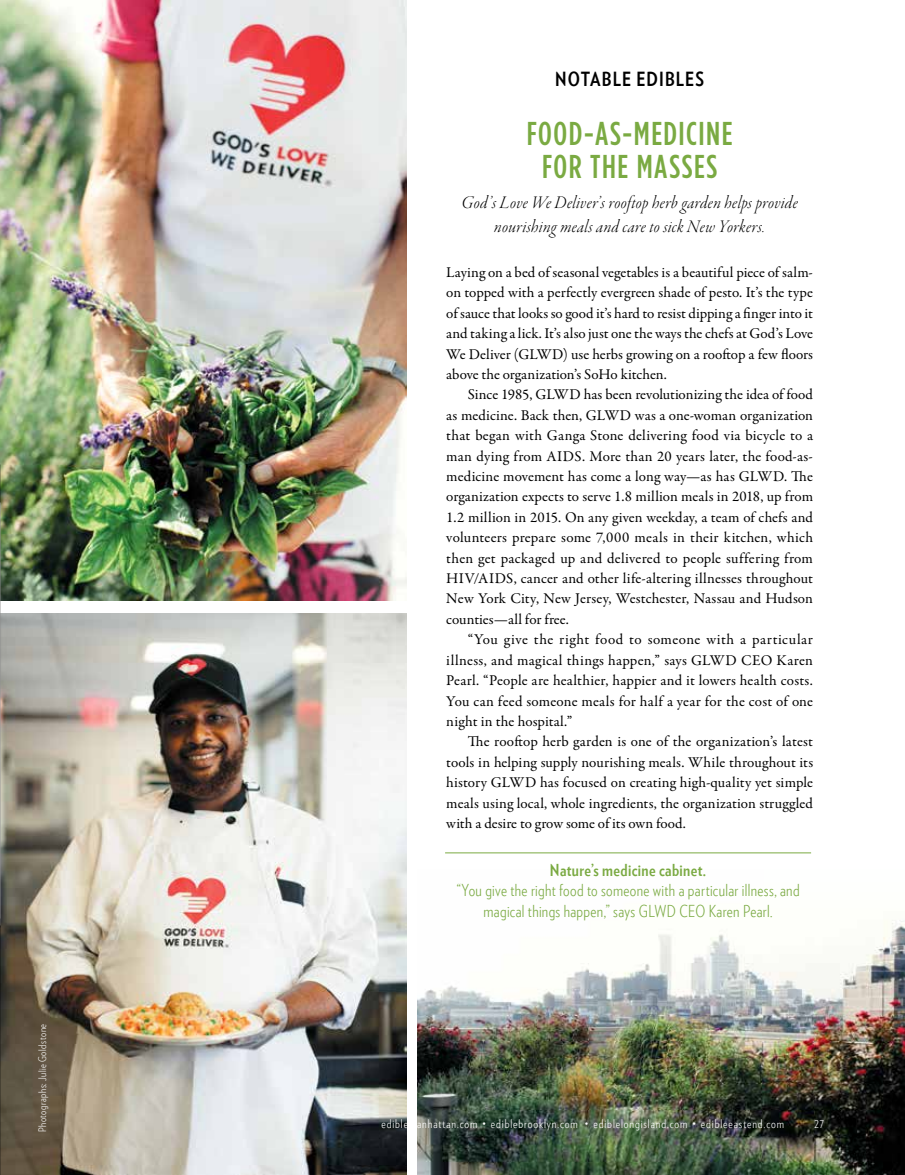
<style>
.page{position:relative;width:905px;height:1175px;background:#fff}
.page>*{position:absolute;margin:0;border:0;box-sizing:border-box;transform-origin:0 0}
.t1{font:500 condensed 33px/33px "Gotham HTF";letter-spacing:.045em;color:#7aaa42;text-align:center}
.t2{font:700 19.5px "Verlag Condensed";letter-spacing:.055em;color:#000}
.t3{font:18.75px/24px "Garamond Premr Pro Lt It Disp";letter-spacing:.015em;color:#000;text-align:center}
.t4{font:300 16.5px/20.4px "Verlag Condensed";letter-spacing:.02em;color:#7aaa42;text-align:center}
.t5{font:700 16.5px "Verlag Condensed";letter-spacing:.025em;color:#7aaa42}
.t6{font:15px/20.4px "Garamond Premr Pro";letter-spacing:.005em;color:#000;text-align:justify}
.t7{font:300 12px "Verlag Condensed";letter-spacing:.075em;color:#fff}
.t8{font:300 10.5px "Verlag Condensed";letter-spacing:.055em;color:#fff}
</style>
<div class="page">
<img style="left:0;top:0;width:406px;height:600px">
<img style="left:0;top:613px;width:406px;height:561px">
<img style="left:418px;top:920px;width:486px;height:254px">
<hr style="left:445px;top:852px;width:366px;height:1px;background:#7aaa42">
<img style="left:0;top:0;width:1px;height:493px">
<img style="left:0;top:502px;width:1px;height:424px">
<p class="t8" style="left:38px;top:1132px;width:110px;rotate:-90deg">Photographs: Julie Goldstone</p>
<h2 class="t2" style="left:555px;top:70px;width:150px">NOTABLE EDIBLES</h2>
<h1 class="t1" style="left:527px;top:116px;width:207px">FOOD-AS-MEDICINE<br>FOR THE MASSES</h1>
<p class="t3" style="left:461px;top:192px;width:338px">God’s Love We Deliver’s rooftop herb garden helps provide nourishing meals and care to sick New Yorkers.</p>
<p class="t6" style="left:446px;top:262px;width:368px">Laying on a bed of seasonal vegetables is a beautiful piece of salm&shy;on topped with a perfectly evergreen shade of pesto. It’s the type of sauce that looks so good it’s hard to resist dipping a finger into it and taking a lick. It’s also just one the ways the chefs at God’s Love We Deliver (GLWD) use herbs growing on a rooftop a few floors above the organization’s SoHo kitchen.</p>
<p class="t6" style="left:446px;top:385px;width:368px;text-indent:22px">Since 1985, GLWD has been revolutionizing the idea of food as medicine. Back then, GLWD was a one-woman organization that began with Ganga Stone delivering food via bicycle to a man dying from AIDS. More than 20 years later, the food-as&shy;medicine movement has come a long way—as has GLWD. The organization expects to serve 1.8 million meals in 2018, up from 1.2 million in 2015. On any given weekday, a team of chefs and volunteers prepare some 7,000 meals in their kitchen, which then get packaged up and delivered to people suffering from HIV/AIDS, cancer and other life-altering illnesses throughout New York City, New Jersey, Westchester, Nassau and Hudson counties—all for free.</p>
<p class="t6" style="left:446px;top:629px;width:368px;text-indent:22px">“You give the right food to someone with a particular illness, and magical things happen,” says GLWD CEO Karen Pearl. “People are healthier, happier and it lowers health costs.<br>You can feed someone meals for half a year for the cost of one night in the hospital.”</p>
<p class="t6" style="left:446px;top:731px;width:368px;text-indent:22px">The rooftop herb garden is one of the organization’s latest tools in helping supply nourishing meals. While throughout its history GLWD has focused on creating high-quality yet simple meals using local, whole ingredients, the organization struggled with a desire to grow some of its own food.</p>
<p class="t5" style="left:550px;top:862px;width:158px">Nature’s medicine cabinet.</p>
<p class="t4" style="left:456px;top:881px;width:344px">“You give the right food to someone with a particular illness, and magical things happen,” says GLWD CEO Karen Pearl.</p>
<p class="t7" style="left:381px;top:1118px;width:404px">ediblemanhattan.com • ediblebrooklyn.com • ediblelongisland.com • edibleeastend.com</p>
<p class="t7" style="left:814px;top:1118px;width:11px">27</p>
</div>
